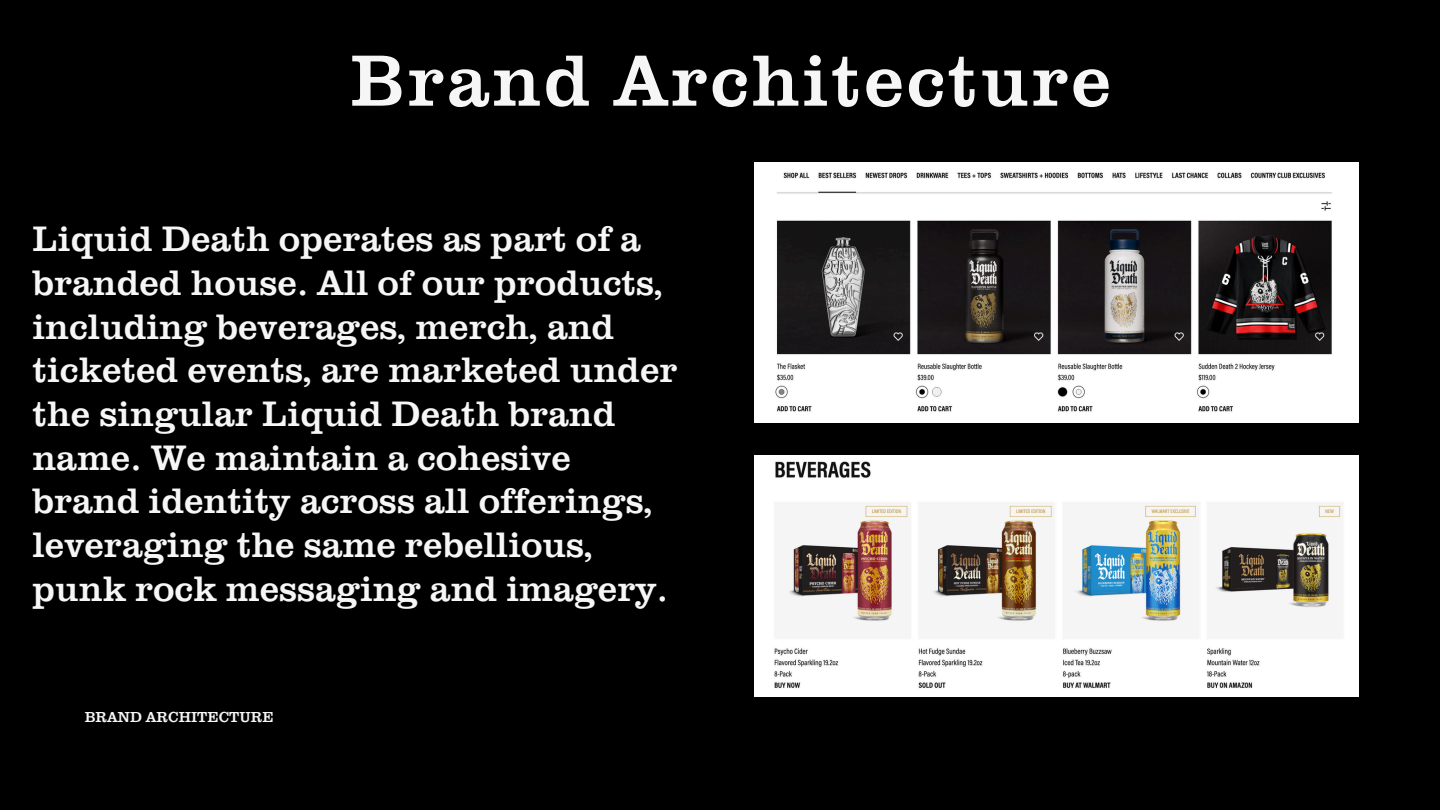
<style>
.page{position:relative;width:1440px;height:810px;background:#000}
.page>*{position:absolute;margin:0;border:0;box-sizing:border-box;transform-origin:0 0}
.t1{font:75px "Clarendon URW";letter-spacing:.035em;color:#f6f6f6}
.t2{font:36.6px/43.6px "Clarendon URW";color:#f6f6f6}
.t3{font:15px "Clarendon URW";color:#f6f6f6}
</style>
<div class="page">
<img style="left:754px;top:162px;width:605px;height:260px">
<img style="left:754px;top:455px;width:605px;height:242px">
<p class="t1" style="left:350px;top:56px;width:762px">Brand Architecture</p>
<p class="t2" style="left:33px;top:224px;width:647px">Liquid Death operates as part of a branded house. All of our products, including beverages, merch, and ticketed events, are marketed under the singular Liquid Death brand name. We maintain a cohesive brand identity across all offerings, leveraging the same rebellious, punk rock messaging and imagery.</p>
<p class="t3" style="left:85px;top:712px;width:190px">BRAND ARCHITECTURE</p>
</div>
